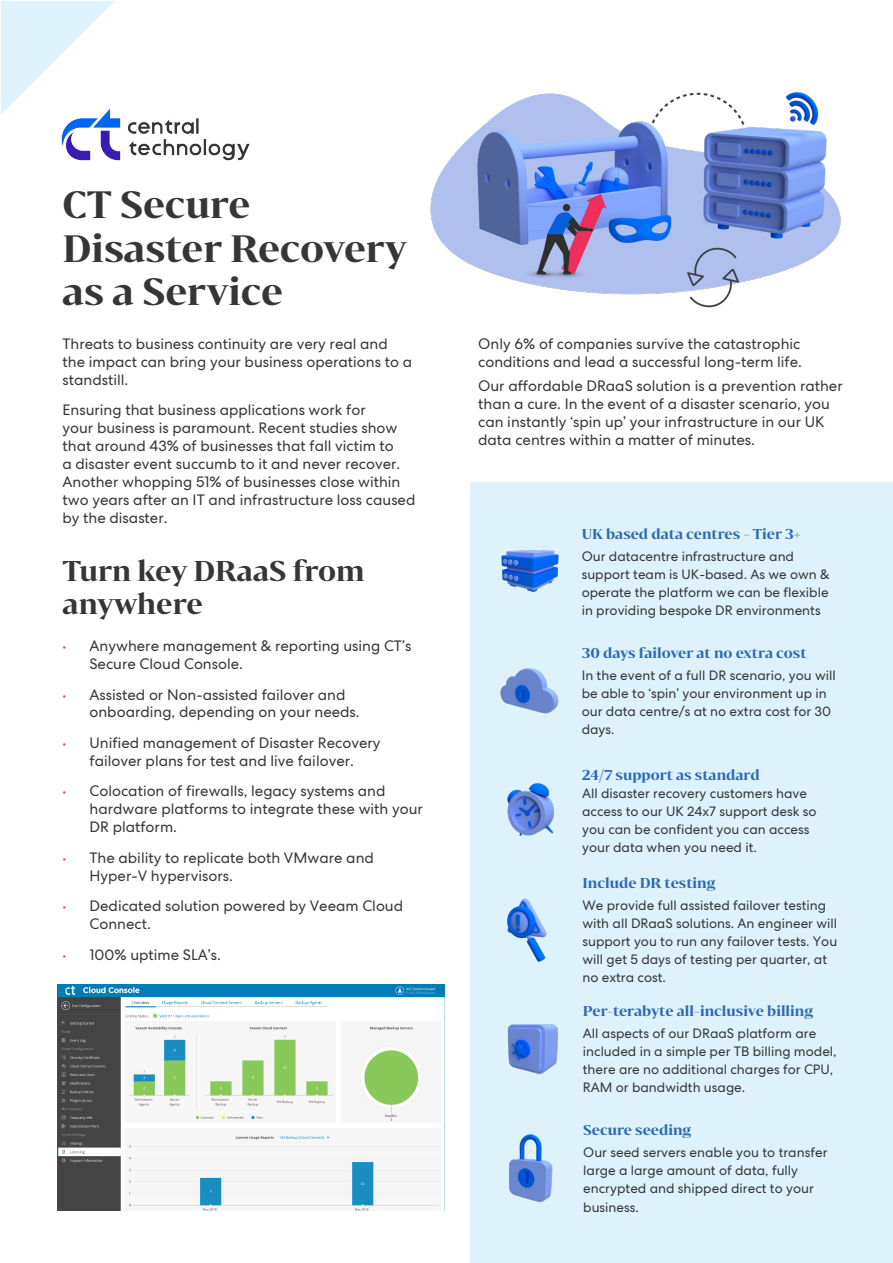
<style>
.page{position:relative;width:893px;height:1263px;background:#fff}
.page>*{position:absolute;margin:0;border:0;box-sizing:border-box;transform-origin:0 0}
.t1{font:700 36px/43.2px "Bw Darius DEMO";color:#363636}
.t2{font:700 27px/32.4px "Bw Darius DEMO";color:#363636}
.t3{font:15px/18px "Centra No 2";color:#363636}
.t4{font:13.5px/18px "Centra No 2";color:#363636}
.t5{font:700 13.5px "Bw Darius DEMO";color:#2c69b3}
.s1{font-size:13.65px;color:#df4b62}
</style>
<div class="page">
<div style="left:471px;top:483px;width:422px;height:780px;background:#ddf2fb"></div>
<img style="left:500px;top:668px;width:59px;height:46px">
<img style="left:507px;top:898px;width:40px;height:64px">
<img style="left:509px;top:1134px;width:44px;height:68px">
<svg style="left:1px;top:1px;width:113px;height:113px"></svg>
<img style="left:62px;top:107px;width:188px;height:54px">
<img style="left:57px;top:984px;width:387px;height:227px">
<img style="left:501px;top:550px;width:58px;height:42px">
<img style="left:507px;top:783px;width:47px;height:53px">
<img style="left:507px;top:1024px;width:51px;height:50px">
<img style="left:430px;top:92px;width:411px;height:216px">
<p class="t1" style="left:62px;top:181px;width:189px">CT Secure</p>
<p class="t1" style="left:62px;top:225px;width:346px">Disaster Recovery as a Service</p>
<p class="t3" style="left:62px;top:335px;width:351px">Threats to business continuity are very real and the impact can bring your business operations to a standstill.</p>
<p class="t3" style="left:62px;top:401px;width:305px">Ensuring that business applications work for</p>
<p class="t3" style="left:62px;top:419px;width:354px">your business is paramount. Recent studies show that around 43% of businesses that fall victim to<br>a disaster event succumb to it and never recover.<br>Another whopping 51% of businesses close within two years after an IT and infrastructure loss caused by the disaster.</p>
<p class="t2" style="left:62px;top:554px;width:304px">Turn key DRaaS from anywhere</p>
<p class="t3" style="left:89px;top:637px;width:323px;text-indent:-27px"><span class="s1">•</span> Anywhere management &amp; reporting using CT’s<br>Secure Cloud Console.</p>
<p class="t3" style="left:89px;top:685px;width:272px;text-indent:-27px"><span class="s1">•</span> Assisted or Non-assisted failover and onboarding, depending on your needs.</p>
<p class="t3" style="left:62px;top:734px;width:320px;text-align:center"><span class="s1">•</span> Unified management of Disaster Recovery failover plans for test and live failover.</p>
<p class="t3" style="left:89px;top:782px;width:335px;text-indent:-27px"><span class="s1">•</span> Colocation of firewalls, legacy systems and hardware platforms to integrate these with your<br>DR platform.</p>
<p class="t3" style="left:89px;top:848px;width:286px;text-indent:-27px"><span class="s1">•</span> The ability to replicate both VMware and<br>Hyper-V hypervisors.</p>
<p class="t3" style="left:89px;top:897px;width:315px;text-indent:-27px"><span class="s1">•</span> Dedicated solution powered by Veeam Cloud<br>Connect.</p>
<p class="t3" style="left:62px;top:945px;width:160px"><span class="s1">•</span> 100% uptime SLA’s.</p>
<p class="t3" style="left:478px;top:335px;width:325px">Only 6% of companies survive the catastrophic conditions and lead a successful long-term life.</p>
<p class="t3" style="left:478px;top:377px;width:366px">Our affordable DRaaS solution is a prevention rather than a cure. In the event of a disaster scenario, you can instantly ‘spin up’ your infrastructure in our UK data centres within a matter of minutes.</p>
<p class="t5" style="left:582px;top:524px;width:221px">UK based data centres - Tier 3+</p>
<p class="t4" style="left:582px;top:547px;width:249px">Our datacentre infrastructure and support team is UK-based. As we own &amp; operate the platform we can be flexible in providing bespoke DR environments</p>
<p class="t5" style="left:582px;top:644px;width:226px">30 days failover at no extra cost</p>
<p class="t4" style="left:582px;top:667px;width:256px">In the event of a full DR scenario, you will be able to ‘spin’ your environment up in our data centre/s at no extra cost for 30 days.</p>
<p class="t5" style="left:582px;top:765px;width:179px">24/7 support as standard</p>
<p class="t4" style="left:582px;top:784px;width:236px">All disaster recovery customers have access to our UK 24x7 support desk so you can be confident you can access your data when you need it.</p>
<p class="t5" style="left:582px;top:873px;width:135px">Include DR testing</p>
<p class="t4" style="left:582px;top:896px;width:256px">We provide full assisted failover testing with all DRaaS solutions. An engineer will support you to run any failover tests. You will get 5 days of testing per quarter, at no extra cost.</p>
<p class="t5" style="left:583px;top:1001px;width:232px">Per-terabyte all-inclusive billing</p>
<p class="t4" style="left:583px;top:1024px;width:255px">All aspects of our DRaaS platform are included in a simple per TB billing model, there are no additional charges for CPU, RAM or bandwidth usage.</p>
<p class="t5" style="left:583px;top:1121px;width:110px">Secure seeding</p>
<p class="t4" style="left:583px;top:1144px;width:246px">Our seed servers enable you to transfer large a large amount of data, fully encrypted and shipped direct to your business.</p>
</div>
